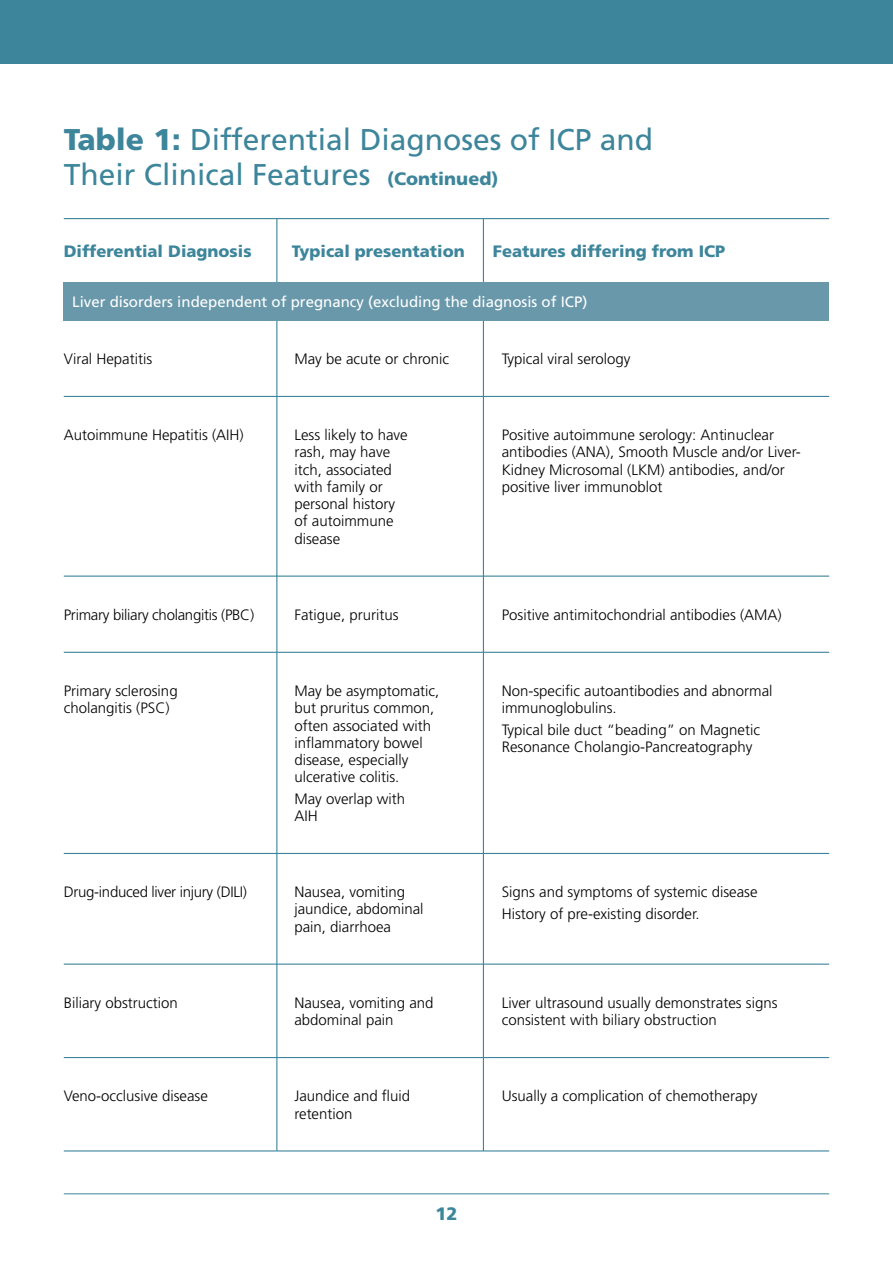
<style>
.page{position:relative;width:893px;height:1263px;background:#fff}
.page>*{position:absolute;margin:0;border:0;box-sizing:border-box;transform-origin:0 0}
.Body_Heading{font:30px/34.5px "Frutiger LT Std";color:#3d859b}
.t1{font:900 18px "Frutiger LT Std";color:#3d859b}
.Body_Text_Proper{font:900 16.5px "Frutiger LT Std";color:#3d859b}
.Body_Text_Proper-2{font:300 15px/17.2px "Frutiger LT Std";color:#000}
.Body_Text_Proper-3{font:15px "Frutiger LT Std";color:#fff}
.Body_Text_Proper-4{font:300 15px "Frutiger LT Std";letter-spacing:-.02em;color:#000}
.s1{font-weight:900}
.s2{font-weight:900;font-size:18px}
</style>
<div class="page">
<div style="left:0;top:0;width:893px;height:64px;background:#3d859b"></div>
<hr style="left:64px;top:1193px;width:765px;height:1px;background:#3d859b">
<hr style="left:64px;top:218px;width:765px;height:1px;background:#3d859b">
<hr style="left:64px;top:396px;width:765px;height:1px;background:#3d859b">
<hr style="left:64px;top:652px;width:765px;height:1px;background:#3d859b">
<hr style="left:64px;top:575px;width:765px;height:2px;background:#3d859b">
<hr style="left:64px;top:853px;width:765px;height:1px;background:#3d859b">
<hr style="left:64px;top:963px;width:765px;height:2px;background:#3d859b">
<hr style="left:64px;top:1057px;width:765px;height:1px;background:#3d859b">
<hr style="left:64px;top:1150px;width:765px;height:1px;background:#3d859b">
<hr style="left:276px;top:219px;width:1px;height:932px;background:#3d859b">
<hr style="left:483px;top:219px;width:1px;height:932px;background:#3d859b">
<div style="left:64px;top:283px;width:765px;height:38px;background:#6998ab"></div>
<p class="Body_Heading" style="left:64px;top:123px;width:591px"><span class="s1">Table 1:</span> Differential Diagnoses of ICP and<br>Their Clinical Features <span class="s2">(Continued)</span></p>
<p class="Body_Text_Proper" style="left:64px;top:241px;width:189px">Differential Diagnosis</p>
<p class="Body_Text_Proper" style="left:292px;top:241px;width:174px">Typical presentation</p>
<p class="Body_Text_Proper" style="left:493px;top:241px;width:234px">Features differing from ICP</p>
<p class="Body_Text_Proper-3" style="left:72px;top:293px;width:517px">Liver disorders independent of pregnancy (excluding the diagnosis of ICP)</p>
<p class="Body_Text_Proper-2" style="left:64px;top:350px;width:90px">Viral Hepatitis</p>
<p class="Body_Text_Proper-2" style="left:294px;top:350px;width:156px">May be acute or chronic</p>
<p class="Body_Text_Proper-2" style="left:502px;top:350px;width:130px">Typical viral serology</p>
<p class="Body_Text_Proper-2" style="left:64px;top:427px;width:182px">Autoimmune Hepatitis (AIH)</p>
<p class="Body_Text_Proper-2" style="left:294px;top:427px;width:115px">Less likely to have rash, may have itch, associated with family or personal history of autoimmune disease</p>
<p class="Body_Text_Proper-2" style="left:502px;top:427px;width:301px">Positive autoimmune serology: Antinuclear antibodies (ANA), Smooth Muscle and/or Liver-Kidney Microsomal (LKM) antibodies, and/or positive liver immunoblot</p>
<p class="Body_Text_Proper-4" style="left:64px;top:606px;width:192px">Primary biliary cholangitis (PBC)</p>
<p class="Body_Text_Proper-2" style="left:294px;top:606px;width:106px">Fatigue, pruritus</p>
<p class="Body_Text_Proper-2" style="left:502px;top:606px;width:282px">Positive antimitochondrial antibodies (AMA)</p>
<p class="Body_Text_Proper-2" style="left:64px;top:682px;width:115px">Primary sclerosing cholangitis (PSC)</p>
<p class="Body_Text_Proper-2" style="left:294px;top:682px;width:146px">May be asymptomatic, but pruritus common, often associated with inflammatory bowel disease, especially ulcerative colitis.</p>
<p class="Body_Text_Proper-2" style="left:294px;top:790px;width:112px">May overlap with<br>AIH</p>
<p class="Body_Text_Proper-2" style="left:502px;top:682px;width:272px">Non-specific autoantibodies and abnormal immunoglobulins.</p>
<p class="Body_Text_Proper-2" style="left:502px;top:721px;width:260px">Typical bile duct “beading” on Magnetic<br>Resonance Cholangio-Pancreatography</p>
<p class="Body_Text_Proper-4" style="left:64px;top:883px;width:185px">Drug-induced liver injury (DILI)</p>
<p class="Body_Text_Proper-2" style="left:294px;top:883px;width:131px">Nausea, vomiting jaundice, abdominal pain, diarrhoea</p>
<p class="Body_Text_Proper-2" style="left:502px;top:883px;width:257px">Signs and symptoms of systemic disease</p>
<p class="Body_Text_Proper-2" style="left:502px;top:905px;width:200px">History of pre-existing disorder.</p>
<p class="Body_Text_Proper-2" style="left:64px;top:994px;width:116px">Biliary obstruction</p>
<p class="Body_Text_Proper-2" style="left:294px;top:994px;width:141px">Nausea, vomiting and abdominal pain</p>
<p class="Body_Text_Proper-2" style="left:502px;top:994px;width:277px">Liver ultrasound usually demonstrates signs consistent with biliary obstruction</p>
<p class="Body_Text_Proper-2" style="left:64px;top:1088px;width:146px">Veno-occlusive disease</p>
<p class="Body_Text_Proper-2" style="left:294px;top:1088px;width:117px">Jaundice and fluid retention</p>
<p class="Body_Text_Proper-2" style="left:502px;top:1088px;width:257px">Usually a complication of chemotherapy</p>
<p class="t1" style="left:435px;top:1203px;width:24px">12</p>
</div>
